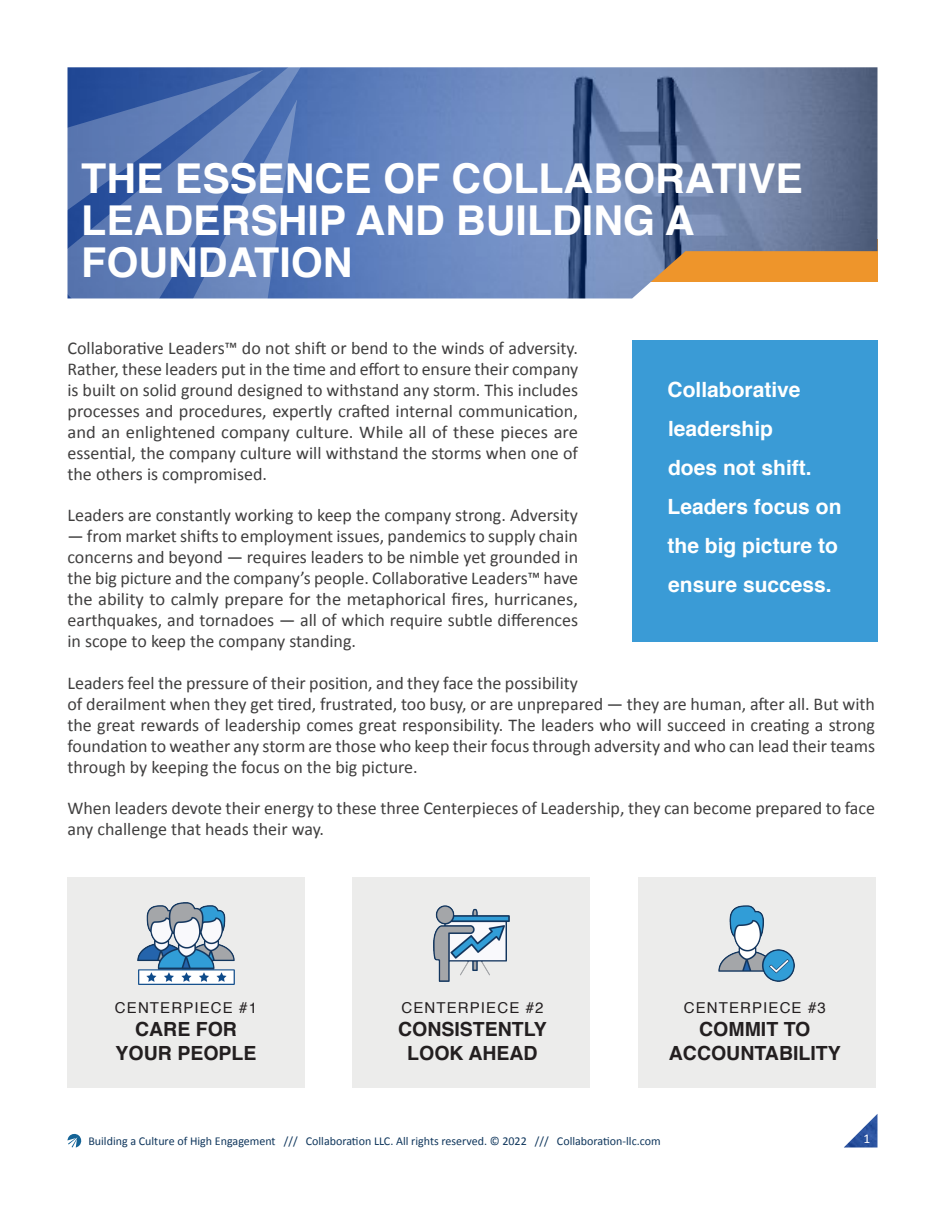
<style>
.page{position:relative;width:945px;height:1215px;background:#fff}
.page>*{position:absolute;margin:0;border:0;box-sizing:border-box;transform-origin:0 0}
.Main_Header{font:700 41.1px/42px "Helvetica";color:#fff}
.Side_Quote{font:700 21px/39px "Helvetica";color:#fff}
.Main_Header-2{font:700 19.5px/23.4px "Helvetica";color:#231f20;text-align:center}
.Body_Text{font:18px/21px "Calibri";color:#403f3f;text-align:justify}
.Main_Header-3{font:15px "Helvetica";letter-spacing:.075em;color:#231f20}
.Page_Number{font:13.5px "Calibri";color:#fff}
.t1{font:12px "Calibri";color:#0f365c}
</style>
<div class="page">
<svg style="left:68px;top:1134px;width:13px;height:13px"></svg>
<img style="left:313px;top:67px;width:565px;height:231px">
<svg style="left:68px;top:67px;width:245px;height:231px;background:#5273b1"></svg>
<img style="left:844px;top:1114px;width:34px;height:34px">
<div style="left:632px;top:341px;width:246px;height:301px;background:#3a9bd6"></div>
<div style="left:68px;top:878px;width:237px;height:210px;background:#ececeb"></div>
<div style="left:353px;top:878px;width:237px;height:210px;background:#ececeb"></div>
<div style="left:638px;top:878px;width:237px;height:210px;background:#ececeb"></div>
<img style="left:718px;top:905px;width:77px;height:77px">
<img style="left:433px;top:906px;width:76px;height:76px">
<img style="left:138px;top:903px;width:97px;height:82px">
<p class="Main_Header" style="left:81px;top:158px;width:723px">THE ESSENCE OF COLLABORATIVE<br>LEADERSHIP AND BUILDING A<br>FOUNDATION</p>
<p class="Body_Text" style="left:68px;top:337px;width:512px">Collaborative Leaders™ do not shift or bend to the winds of adversity.<br>Rather, these leaders put in the time and effort to ensure their company is built on solid ground designed to withstand any storm. This includes processes and procedures, expertly crafted internal communication, and an enlightened company culture. While all of these pieces are essential, the company culture will withstand the storms when one of the others is compromised.</p>
<p class="Body_Text" style="left:68px;top:505px;width:512px">Leaders are constantly working to keep the company strong. Adversity</p>
<p class="Body_Text" style="left:68px;top:526px;width:512px">— from market shifts to employment issues, pandemics to supply chain concerns and beyond — requires leaders to be nimble yet grounded in the big picture and the company’s people. Collaborative Leaders™ have the ability to calmly prepare for the metaphorical fires, hurricanes, earthquakes, and tornadoes — all of which require subtle differences in scope to keep the company standing.</p>
<p class="Body_Text" style="left:68px;top:672px;width:809px;text-align:left">Leaders feel the pressure of their position, and they face the possibility<br>of derailment when they get tired, frustrated, too busy, or are unprepared — they are human, after all. But with the great rewards of leadership comes great responsibility. The leaders who will succeed in creating a strong foundation to weather any storm are those who keep their focus through adversity and who can lead their teams through by keeping the focus on the big picture.</p>
<p class="Body_Text" style="left:68px;top:797px;width:809px">When leaders devote their energy to these three Centerpieces of Leadership, they can become prepared to face any challenge that heads their way.</p>
<p class="Side_Quote" style="left:668px;top:371px;width:175px">Collaborative leadership<br>does not shift.<br>Leaders focus on the big picture to ensure success.</p>
<p class="Main_Header-3" style="left:115px;top:996px;width:144px">CENTERPIECE #1</p>
<p class="Main_Header-2" style="left:116px;top:1018px;width:142px">CARE FOR<br>YOUR PEOPLE</p>
<p class="Main_Header-3" style="left:401px;top:996px;width:144px">CENTERPIECE #2</p>
<p class="Main_Header-2" style="left:398px;top:1018px;width:150px">CONSISTENTLY<br>LOOK AHEAD</p>
<p class="Main_Header-3" style="left:684px;top:996px;width:144px">CENTERPIECE #3</p>
<p class="Main_Header-2" style="left:669px;top:1018px;width:173px">COMMIT TO<br>ACCOUNTABILITY</p>
<p class="t1" style="left:88px;top:1133px;width:574px">Building a Culture of High Engagement /// Collaboration LLC. All rights reserved. © 2022 /// Collaboration-llc.com</p>
<p class="Page_Number" style="left:864px;top:1129px;width:8px">1</p>
</div>
